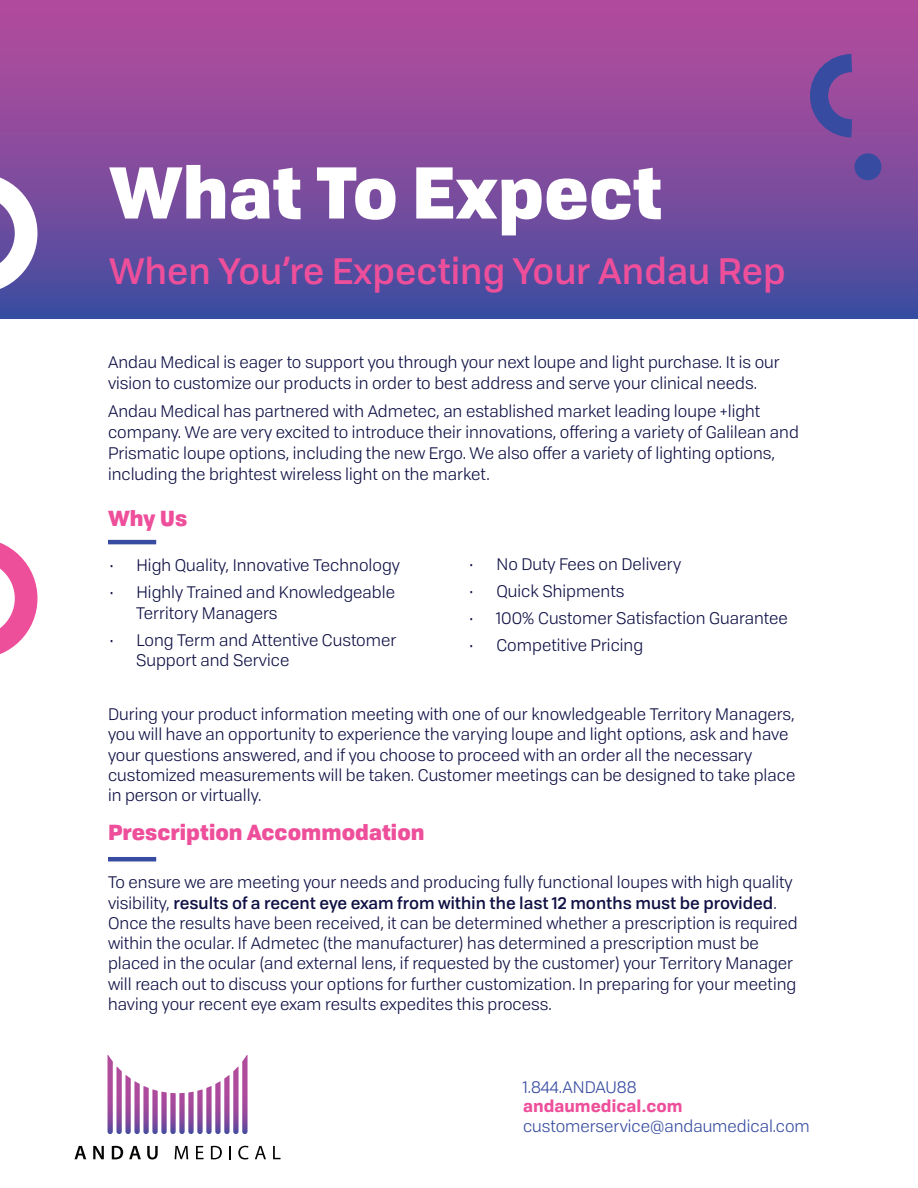
<style>
.page{position:relative;width:918px;height:1188px;background:#fff}
.page>*{position:absolute;margin:0;border:0;box-sizing:border-box;transform-origin:0 0}
.t1{font:900 70.5px "Tofino Personal";color:#fff}
.t2{font:500 36px "Tofino Personal";color:#ee4f9b}
.t3{font:900 21px "Tofino Personal";color:#ee4f9b}
.t4{font:16.5px/20.2px "Tofino Personal";color:#0f1044}
.t5{font:16.5px "Tofino Personal";color:#374ca0}
.t6{font:700 16.5px "Tofino Personal";color:#ee4f9b}
.s1{font-weight:500}
</style>
<div class="page">
<div style="left:0;top:0;width:918px;height:319px;background:linear-gradient(to bottom,#bd4b9c,#454d9f)"></div>
<svg style="left:0;top:162px;width:49px;height:143px"></svg>
<svg style="left:801px;top:45px;width:69px;height:102px;background:#804b9d"></svg>
<svg style="left:0;top:542px;width:38px;height:112px"></svg>
<hr style="left:108px;top:540px;width:48px;height:4px;background:#374ca0">
<hr style="left:108px;top:857px;width:48px;height:4px;background:#374ca0">
<div style="left:855px;top:153px;width:26px;height:27px;background:#374ca0;border-radius:50%"></div>
<svg style="left:108px;top:1055px;width:140px;height:79px"></svg>
<svg style="left:75px;top:1146px;width:11px;height:13px"></svg>
<svg style="left:93px;top:1146px;width:11px;height:13px"></svg>
<svg style="left:112px;top:1146px;width:11px;height:13px"></svg>
<svg style="left:129px;top:1146px;width:12px;height:13px"></svg>
<svg style="left:147px;top:1146px;width:11px;height:14px"></svg>
<svg style="left:175px;top:1146px;width:13px;height:13px"></svg>
<svg style="left:196px;top:1146px;width:8px;height:13px"></svg>
<svg style="left:211px;top:1146px;width:11px;height:13px"></svg>
<svg style="left:229px;top:1146px;width:2px;height:13px"></svg>
<svg style="left:238px;top:1146px;width:10px;height:13px"></svg>
<svg style="left:255px;top:1146px;width:11px;height:13px"></svg>
<svg style="left:273px;top:1146px;width:8px;height:13px"></svg>
<h1 class="t1" style="left:109px;top:132px;width:555px">What To Expect</h1>
<h2 class="t2" style="left:109px;top:243px;width:678px">When You’re Expecting Your Andau Rep</h2>
<p class="t4" style="left:108px;top:351px;width:673px;line-height:21px">Andau Medical is eager to support you through your next loupe and light purchase. It is our vision to customize our products in order to best address and serve your clinical needs.</p>
<p class="t4" style="left:108px;top:400px;width:692px;line-height:21px">Andau Medical has partnered with Admetec, an established market leading loupe +light company. We are very excited to introduce their innovations, offering a variety of Galilean and Prismatic loupe options, including the new Ergo. We also offer a variety of lighting options, including the brightest wireless light on the market.</p>
<p class="t3" style="left:108px;top:501px;width:81px">Why Us</p>
<p class="t4" style="left:108px;top:554px;width:293px">• High Quality, Innovative Technology</p>
<p class="t4" style="left:136px;top:581px;width:261px;text-indent:-28px">• Highly Trained and Knowledgeable<br>Territory Managers</p>
<p class="t4" style="left:136px;top:628px;width:262px;text-indent:-28px">• Long Term and Attentive Customer<br>Support and Service</p>
<p class="t4" style="left:468px;top:553px;width:215px">• No Duty Fees on Delivery</p>
<p class="t4" style="left:468px;top:580px;width:158px">• Quick Shipments</p>
<p class="t4" style="left:468px;top:607px;width:321px">• 100% Customer Satisfaction Guarantee</p>
<p class="t4" style="left:468px;top:634px;width:177px">• Competitive Pricing</p>
<p class="t4" style="left:108px;top:703px;width:689px">During your product information meeting with one of our knowledgeable Territory Managers, you will have an opportunity to experience the varying loupe and light options, ask and have your questions answered, and if you choose to proceed with an order all the necessary customized measurements will be taken. Customer meetings can be designed to take place in person or virtually.</p>
<p class="t3" style="left:108px;top:814px;width:318px">Prescription Accommodation</p>
<p class="t4" style="left:108px;top:871px;width:691px">To ensure we are meeting your needs and producing fully functional loupes with high quality visibility, <span class="s1">results of a recent eye exam from within the last 12 months must be provided</span>.<br>Once the results have been received, it can be determined whether a prescription is required within the ocular. If Admetec (the manufacturer) has determined a prescription must be placed in the ocular (and external lens, if requested by the customer) your Territory Manager will reach out to discuss your options for further customization. In preparing for your meeting having your recent eye exam results expedites this process.</p>
<p class="t5" style="left:523px;top:1075px;width:115px">1.844.ANDAU88</p>
<p class="t6" style="left:523px;top:1093px;width:161px">andaumedical.com</p>
<p class="t5" style="left:523px;top:1114px;width:288px">customerservice@andaumedical.com</p>
</div>
